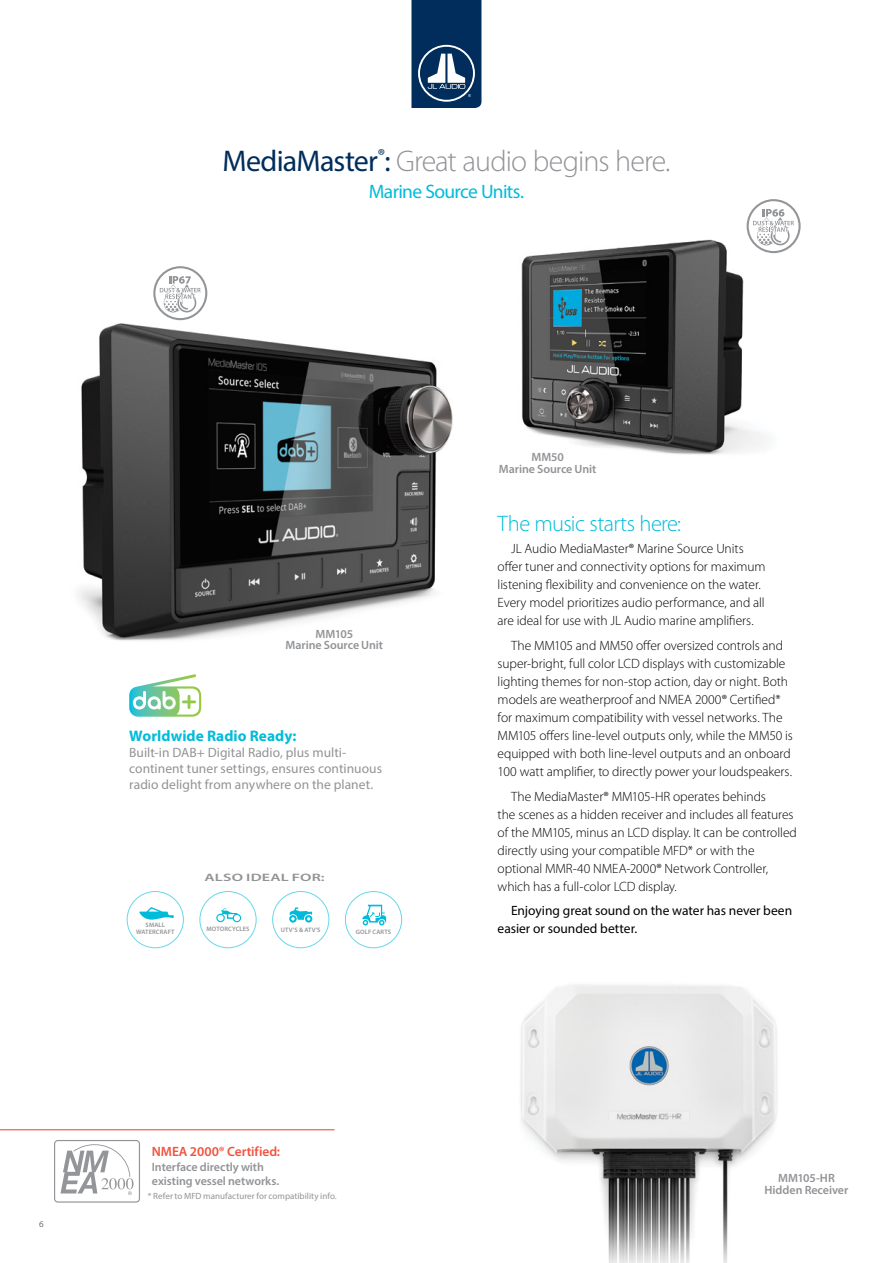
<style>
.page{position:relative;width:893px;height:1263px;background:#fff}
.page>*{position:absolute;margin:0;border:0;box-sizing:border-box;transform-origin:0 0}
.t1{font:300 30px "Myriad Pro";letter-spacing:-.03em;color:#919396}
.product_body{font:300 22.5px "Myriad Pro";letter-spacing:-.025em;color:#00bcda}
.t2{font:19.5px "Myriad Pro";letter-spacing:-.035em;color:#00bcda}
.t3{font:700 15.3px "Myriad Pro";letter-spacing:.005em;color:#00bcda}
.body{font:300 13.5px/18px "Myriad Pro";letter-spacing:-.005em;color:#000}
.t4{font:13.5px/16.2px "Myriad Pro";color:#919396}
.body-2{font:13.5px/18px "Myriad Pro";color:#000}
.Captions_-_CG{font:600 13.5px "Myriad Pro";letter-spacing:-.005em;color:#f0533f}
.Product_Captions_-_C{font:600 12px/11.6px "Myriad Pro";letter-spacing:-.005em;color:#919396;text-align:center}
.Captions_-_CG-2{font:600 12px/14.4px "Myriad Pro";letter-spacing:-.005em;color:#919396}
.t5{font:600 10.8px "Myriad Pro";letter-spacing:.01em;color:#919396;scale:1.5 1}
.Product_Captions_-_C-2{font:9px "Myriad Pro";color:#919396}
.t6{font:9px "Myriad Pro";color:#717275}
.t7{font:600 6.45px/6.4px "Myriad Pro";letter-spacing:.015em;color:#919396;text-align:center}
.s1{font-weight:400;color:#002d5b}
</style>
<div class="page">
<svg style="left:411px;top:0;width:70px;height:108px;background:#214870"></svg>
<img style="left:78px;top:290px;width:375px;height:407px">
<img style="left:521px;top:222px;width:254px;height:233px">
<svg style="left:747px;top:199px;width:54px;height:54px"></svg>
<img style="left:520px;top:984px;width:257px;height:279px">
<svg style="left:153px;top:266px;width:54px;height:54px"></svg>
<div style="left:127px;top:891px;width:57px;height:57px;border:1px solid #00bcda;border-radius:50%"></div>
<div style="left:199px;top:891px;width:58px;height:57px;border:1px solid #00bcda;border-radius:50%"></div>
<svg style="left:216px;top:908px;width:25px;height:14px"></svg>
<div style="left:272px;top:891px;width:57px;height:57px;border:1px solid #00bcda;border-radius:50%"></div>
<svg style="left:289px;top:907px;width:23px;height:16px"></svg>
<div style="left:345px;top:891px;width:57px;height:57px;border:1px solid #00bcda;border-radius:50%"></div>
<svg style="left:362px;top:905px;width:24px;height:20px"></svg>
<svg style="left:139px;top:907px;width:35px;height:13px"></svg>
<svg style="left:54px;top:1140px;width:86px;height:62px"></svg>
<hr style="left:0;top:1129px;width:335px;height:1px;background:#f0533f">
<svg style="left:129px;top:674px;width:72px;height:43px"></svg>
<p class="t1" style="left:222px;top:143px;width:449px"><span class="s1">MediaMaster</span><sup>®</sup><span class="s1">:</span> Great audio begins here.</p>
<p class="t2" style="left:369px;top:179px;width:157px">Marine Source Units.</p>
<p class="t6" style="left:39px;top:1218px;width:6px">6</p>
<p class="Product_Captions_-_C" style="left:286px;top:627px;width:99px">MM105<br>Marine Source Unit</p>
<p class="t3" style="left:129px;top:725px;width:169px">Worldwide Radio Ready:</p>
<p class="t4" style="left:129px;top:744px;width:254px">Built-in DAB+ Digital Radio, plus multi&shy;continent tuner settings, ensures continuous radio delight from anywhere on the planet.</p>
<p class="t5" style="left:205px;top:870px;width:82px">ALSO IDEAL FOR:</p>
<p class="t7" style="left:136px;top:922px;width:40px">SMALL<br>WATERCRAFT</p>
<p class="t7" style="left:207px;top:925px;width:44px">MOTORCYCLES</p>
<p class="t7" style="left:281px;top:926px;width:41px">UTV’S &amp; ATV’S</p>
<p class="t7" style="left:356px;top:928px;width:37px">GOLF CARTS</p>
<p class="Captions_-_CG" style="left:152px;top:1143px;width:130px">NMEA 2000® Certified:</p>
<p class="Captions_-_CG-2" style="left:152px;top:1159px;width:129px">Interface directly with existing vessel networks.</p>
<p class="Product_Captions_-_C-2" style="left:148px;top:1190px;width:190px">* Refer to MFD manufacturer for compatibility info.</p>
<p class="Product_Captions_-_C" style="left:499px;top:451px;width:99px">MM50<br>Marine Source Unit</p>
<p class="product_body" style="left:498px;top:510px;width:185px">The music starts here:</p>
<p class="body" style="left:498px;top:539px;width:269px;text-indent:14px">JL Audio MediaMaster® Marine Source Units offer tuner and connectivity options for maximum listening flexibility and convenience on the water.<br>Every model prioritizes audio performance, and all are ideal for use with JL Audio marine amplifiers.</p>
<p class="body" style="left:498px;top:636px;width:297px;text-indent:14px">The MM105 and MM50 offer oversized controls and super-bright, full color LCD displays with customizable lighting themes for non-stop action, day or night. Both models are weatherproof and NMEA 2000® Certified* for maximum compatibility with vessel networks. The MM105 offers line-level outputs only, while the MM50 is equipped with both line-level outputs and an onboard 100 watt amplifier, to directly power your loudspeakers.</p>
<p class="body" style="left:498px;top:787px;width:301px;text-indent:14px">The MediaMaster® MM105-HR operates behinds<br>the scenes as a hidden receiver and includes all features of the MM105, minus an LCD display. It can be controlled directly using your compatible MFD* or with the optional MMR-40 NMEA-2000® Network Controller, which has a full-color LCD display.</p>
<p class="body-2" style="left:498px;top:902px;width:296px;text-indent:14px">Enjoying great sound on the water has never been easier or sounded better.</p>
<p class="Product_Captions_-_C" style="left:764px;top:1172px;width:85px">MM105-HR<br>Hidden Receiver</p>
</div>
